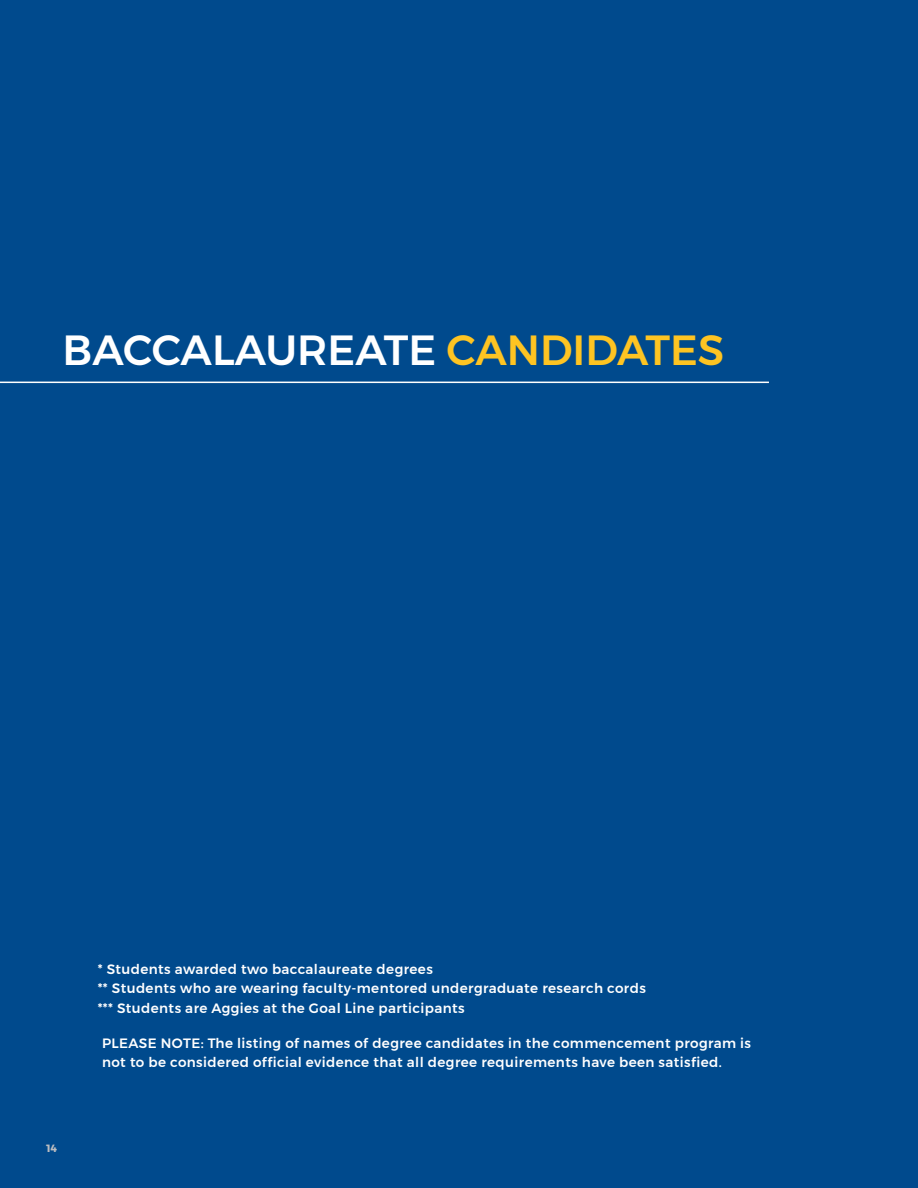
<style>
.page{position:relative;width:918px;height:1188px;background:#004a8d}
.page>*{position:absolute;margin:0;border:0;box-sizing:border-box;transform-origin:0 0}
.t1{font:500 42px "Montserrat";color:#fff}
.t2{font:500 13.5px/19.5px "Montserrat";letter-spacing:.03em;color:#fff}
.t3{font:700 10.5px "Montserrat";color:#bcbdc0}
.s1{color:#fec422}
</style>
<div class="page">
<hr style="left:0;top:382px;width:769px;height:1px;background:#fff">
<h1 class="t1" style="left:63px;top:317px;width:663px">BACCALAUREATE <span class="s1">CANDIDATES</span></h1>
<p class="t3" style="left:40px;top:1138px;width:12px">12</p>
<p class="t3" style="left:47px;top:1140px;width:12px">14</p>
<p class="t2" style="left:98px;top:959px;width:550px">* Students awarded two baccalaureate degrees<br>** Students who are wearing faculty-mentored undergraduate research cords *** Students are Aggies at the Goal Line participants</p>
<p class="t2" style="left:102px;top:1033px;width:651px">PLEASE NOTE: The listing of names of degree candidates in the commencement program is not to be considered official evidence that all degree requirements have been satisfied.</p>
</div>
